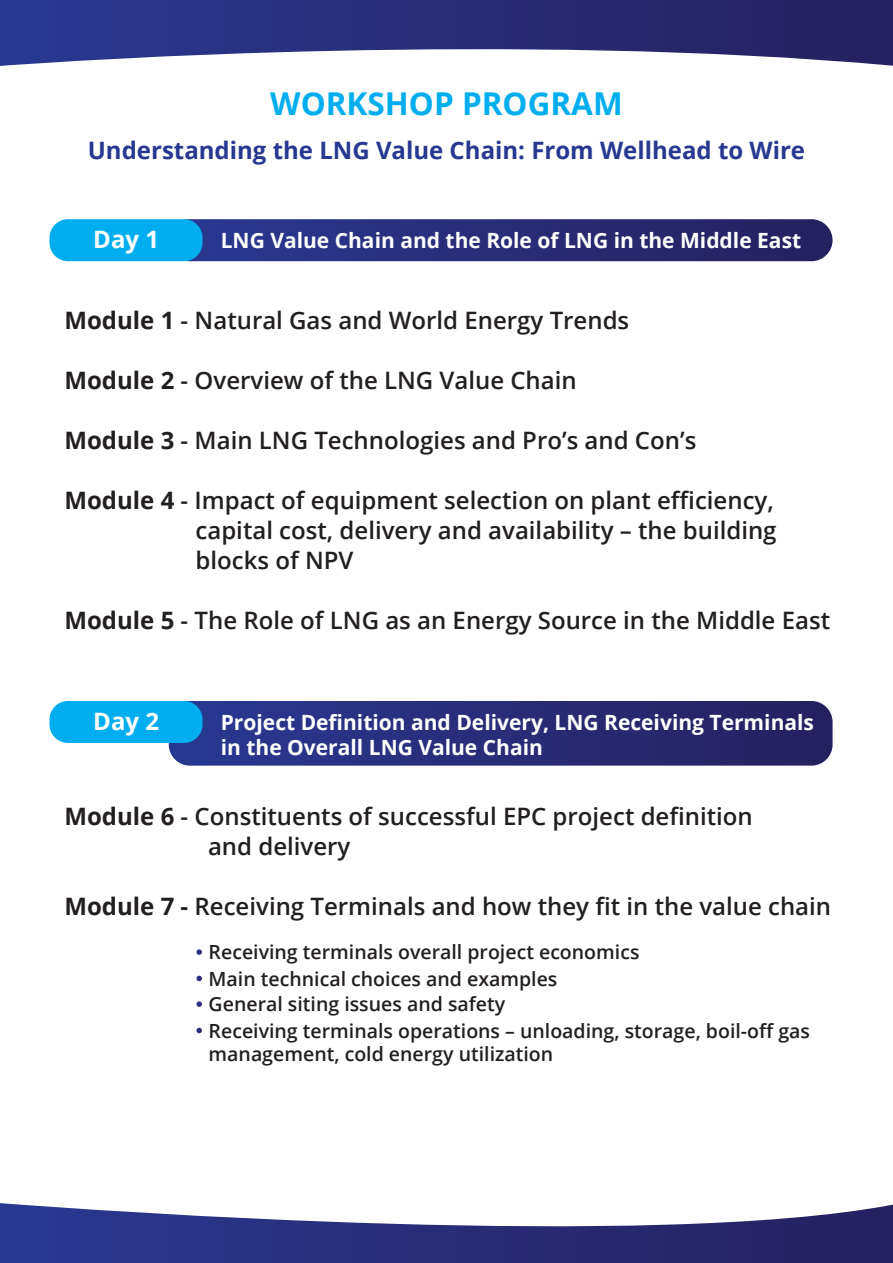
<style>
.page{position:relative;width:893px;height:1263px;background:#fff}
.page>*{position:absolute;margin:0;border:0;box-sizing:border-box;transform-origin:0 0}
.t1{font:700 31.5px "Open Sans";color:#00aeef}
.t2{font:600 24px/30px "Open Sans";color:#231f20;text-align:justify}
.t3{font:700 24px "Open Sans";color:#283890}
.t4{font:700 24px "Open Sans";color:#fff}
.t5{font:700 21px/25.2px "Open Sans";color:#fff}
.t6{font:600 19.5px/26.1px "Open Sans";color:#231f20}
.s1{font-weight:700}
</style>
<div class="page">
<svg style="left:169px;top:701px;width:663px;height:65px;background:#2a2e78"></svg>
<div style="left:50px;top:701px;width:153px;height:42px;background:#00aeef;border-radius:18px"></div>
<div style="left:169px;top:219px;width:663px;height:42px;background:linear-gradient(to right,#2b3891,#26205e);border-radius:21px"></div>
<div style="left:50px;top:219px;width:153px;height:42px;background:#00aeef;border-radius:18px"></div>
<svg style="left:0;top:1203px;width:893px;height:60px"></svg>
<svg style="left:0;top:0;width:893px;height:66px"></svg>
<svg style="left:196px;top:949px;width:6px;height:6px"></svg>
<svg style="left:196px;top:976px;width:6px;height:5px"></svg>
<svg style="left:196px;top:1001px;width:6px;height:6px"></svg>
<svg style="left:196px;top:1028px;width:6px;height:5px"></svg>
<h1 class="t1" style="left:270px;top:82px;width:354px">WORKSHOP PROGRAM</h1>
<p class="t3" style="left:88px;top:133px;width:719px">Understanding the LNG Value Chain: From Wellhead to Wire</p>
<p class="t4" style="left:93px;top:222px;width:67px">Day 1</p>
<p class="t5" style="left:221px;top:227px;width:582px">LNG Value Chain and the Role of LNG in the Middle East</p>
<p class="t2" style="left:64px;top:304px;width:566px"><span class="s1">Module 1</span> - Natural Gas and World Energy Trends</p>
<p class="t2" style="left:64px;top:364px;width:514px"><span class="s1">Module 2</span> - Overview of the LNG Value Chain</p>
<p class="t2" style="left:64px;top:424px;width:633px"><span class="s1">Module 3</span> - Main LNG Technologies and Pro’s and Con’s</p>
<p class="t2" style="left:196px;top:484px;width:583px;text-indent:-131px"><span class="s1">Module 4</span> - Impact of equipment selection on plant efficiency, capital cost, delivery and availability – the building blocks of NPV</p>
<p class="t2" style="left:64px;top:604px;width:767px"><span class="s1">Module 5</span> - The Role of LNG as an Energy Source in the Middle East</p>
<p class="t4" style="left:93px;top:704px;width:67px">Day 2</p>
<p class="t5" style="left:221px;top:709px;width:595px">Project Definition and Delivery, LNG Receiving Terminals in the Overall LNG Value Chain</p>
<p class="t2" style="left:208px;top:801px;width:546px;text-indent:-144px"><span class="s1">Module 6</span> - Constituents of successful EPC project definition and delivery</p>
<p class="t2" style="left:64px;top:891px;width:768px"><span class="s1">Module 7 -</span> Receiving Terminals and how they fit in the value chain</p>
<p class="t6" style="left:209px;top:939px;width:603px">Receiving terminals overall project economics<br>Main technical choices and examples<br>General siting issues and safety<br>Receiving terminals operations – unloading, storage, boil-off gas</p>
<p class="t6" style="left:209px;top:1040px;width:346px">management, cold energy utilization</p>
</div>
